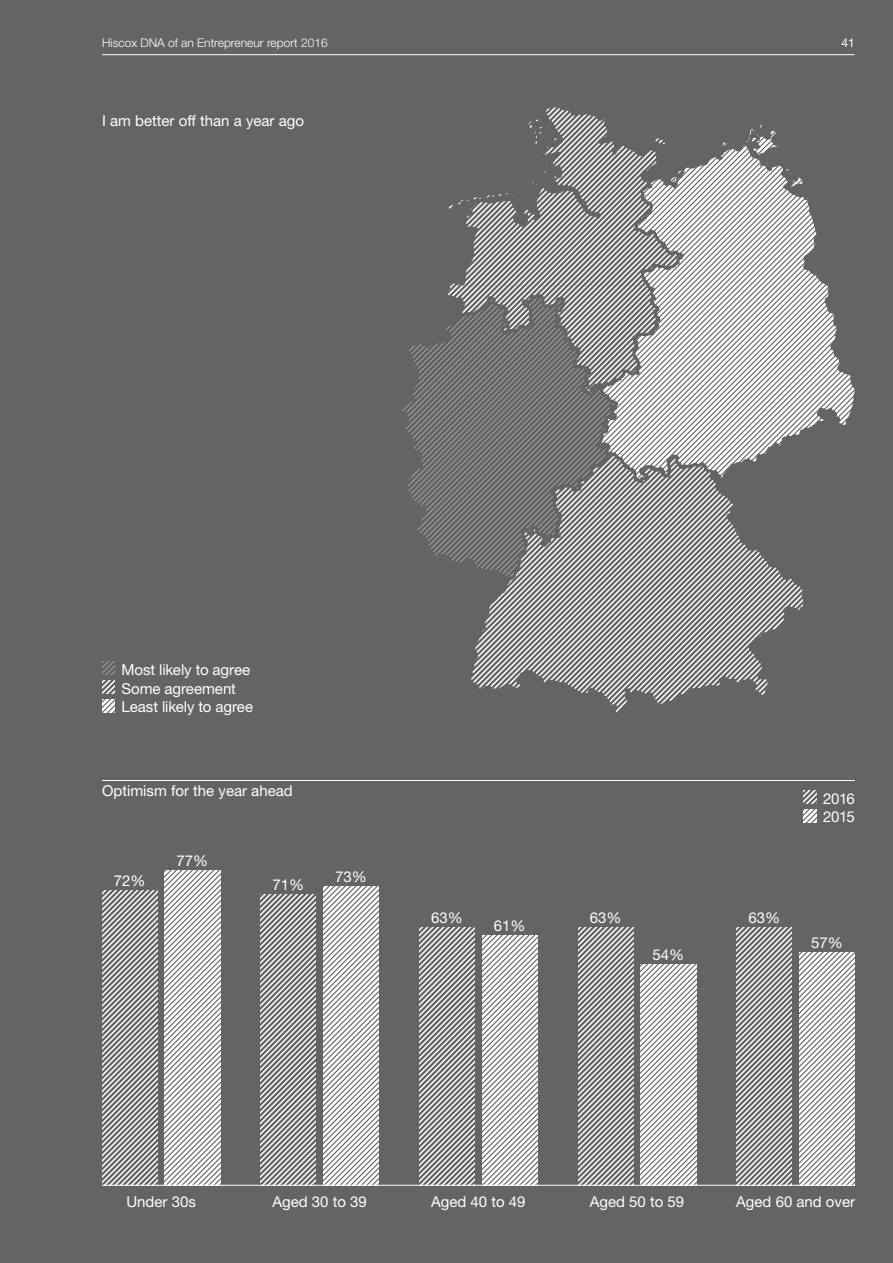
<style>
.page{position:relative;width:893px;height:1263px;background:#636466}
.page>*{position:absolute;margin:0;border:0;box-sizing:border-box;transform-origin:0 0}
.t1{font:15px/18.9px "Helvetica Neue LT Std";color:#fff}
.t2{font:15px/18.9px "Helvetica Neue LT Std";letter-spacing:-.035em;color:#fff}
.t3{font:300 12px "Helvetica Neue LT Std";color:#fff}
.t4{font:12px "Helvetica Neue LT Std";color:#fff}
</style>
<div class="page">
<hr style="left:102px;top:1185px;width:753px;height:1px;background:#fff">
<svg style="left:804px;top:791px;width:12px;height:12px"></svg>
<svg style="left:804px;top:810px;width:12px;height:12px"></svg>
<svg style="left:799px;top:952px;width:56px;height:233px;background:#cfcfd0"></svg>
<svg style="left:737px;top:928px;width:55px;height:257px"></svg>
<svg style="left:641px;top:964px;width:55px;height:221px;background:#cfcfd0"></svg>
<svg style="left:578px;top:928px;width:55px;height:257px"></svg>
<svg style="left:482px;top:936px;width:55px;height:249px;background:#cfcfd0"></svg>
<svg style="left:419px;top:928px;width:56px;height:257px"></svg>
<svg style="left:323px;top:887px;width:56px;height:298px;background:#cfcfd0"></svg>
<svg style="left:261px;top:895px;width:55px;height:290px"></svg>
<svg style="left:165px;top:870px;width:55px;height:315px;background:#cfcfd0"></svg>
<svg style="left:102px;top:891px;width:55px;height:294px"></svg>
<svg style="left:102px;top:662px;width:13px;height:12px"></svg>
<svg style="left:102px;top:681px;width:13px;height:12px"></svg>
<svg style="left:102px;top:700px;width:13px;height:12px"></svg>
<svg style="left:615px;top:142px;width:240px;height:314px"></svg>
<svg style="left:784px;top:164px;width:19px;height:23px"></svg>
<svg style="left:742px;top:124px;width:36px;height:31px"></svg>
<svg style="left:680px;top:170px;width:2px;height:12px"></svg>
<svg style="left:471px;top:456px;width:333px;height:257px"></svg>
<svg style="left:402px;top:329px;width:213px;height:248px"></svg>
<svg style="left:447px;top:107px;width:233px;height:286px"></svg>
<svg style="left:583px;top:202px;width:5px;height:10px"></svg>
<svg style="left:448px;top:193px;width:62px;height:17px"></svg>
<hr style="left:102px;top:780px;width:753px;height:1px;background:#fff">
<hr style="left:102px;top:54px;width:753px;height:1px;background:#fff">
<p class="t3" style="left:102px;top:35px;width:227px">Hiscox DNA of an Entrepreneur report 2016</p>
<p class="t4" style="left:841px;top:35px;width:15px">41</p>
<p class="t1" style="left:102px;top:111px;width:203px">I am better off than a year ago</p>
<p class="t1" style="left:122px;top:659px;width:133px">Most likely to agree<br>Some agreement<br>Least likely to agree</p>
<p class="t1" style="left:102px;top:781px;width:192px">Optimism for the year ahead</p>
<p class="t1" style="left:114px;top:871px;width:33px">72%</p>
<p class="t1" style="left:177px;top:851px;width:33px">77%</p>
<p class="t1" style="left:272px;top:875px;width:33px">71%</p>
<p class="t1" style="left:335px;top:867px;width:33px">73%</p>
<p class="t1" style="left:431px;top:908px;width:33px">63%</p>
<p class="t1" style="left:494px;top:916px;width:33px">61%</p>
<p class="t1" style="left:590px;top:908px;width:33px">63%</p>
<p class="t1" style="left:653px;top:945px;width:33px">54%</p>
<p class="t2" style="left:823px;top:788px;width:33px">2016<br>2015</p>
<p class="t1" style="left:748px;top:908px;width:33px">63%</p>
<p class="t1" style="left:811px;top:933px;width:33px">57%</p>
<p class="t1" style="left:126px;top:1191px;width:71px">Under 30s</p>
<p class="t1" style="left:272px;top:1191px;width:96px">Aged 30 to 39</p>
<p class="t1" style="left:431px;top:1191px;width:96px">Aged 40 to 49</p>
<p class="t1" style="left:590px;top:1191px;width:96px">Aged 50 to 59</p>
<p class="t1" style="left:736px;top:1191px;width:120px">Aged 60 and over</p>
</div>
